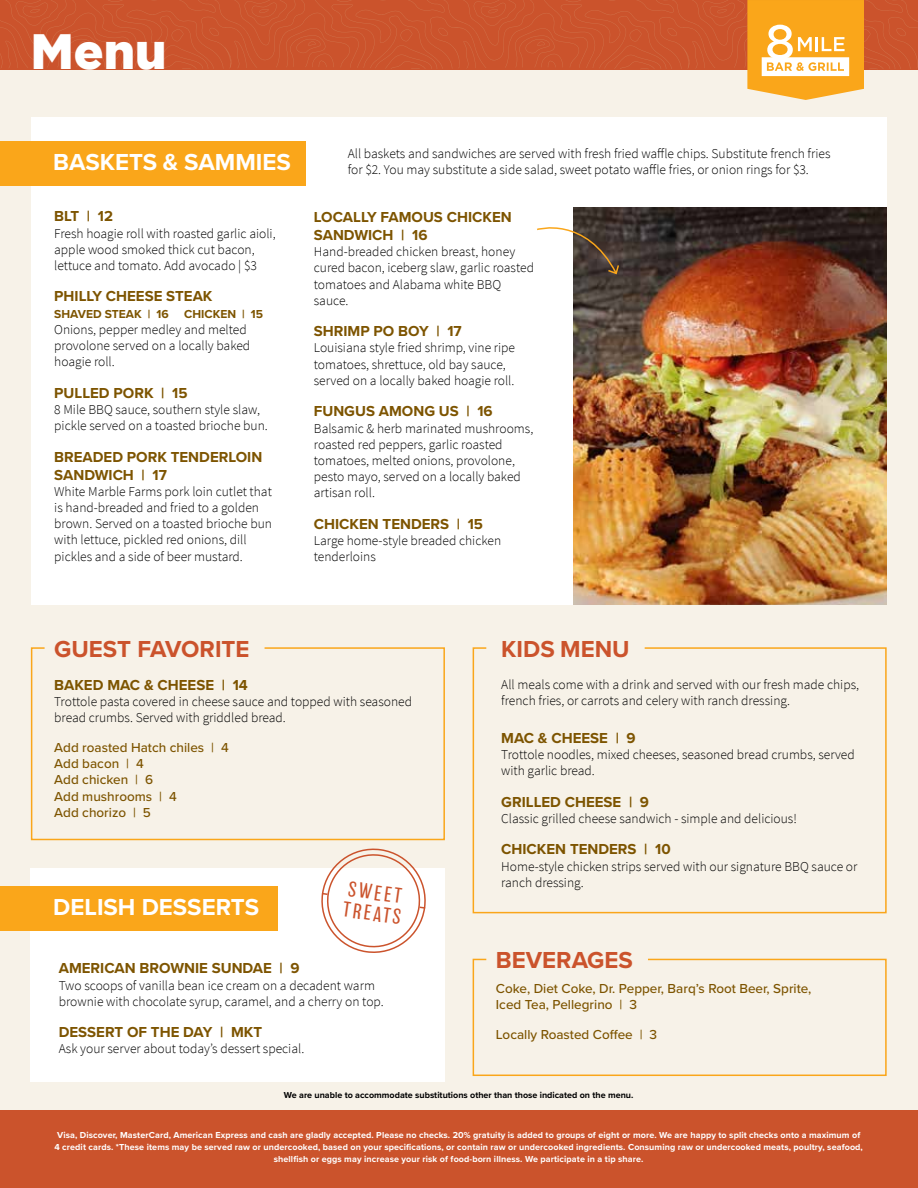
<style>
.page{position:relative;width:918px;height:1188px;background:#f7f2e8}
.page>*{position:absolute;margin:0;border:0;box-sizing:border-box;transform-origin:0 0}
.t1{font:900 49.5px "Gotham";color:#fff}
.t2{font:700 24px "Proxima Nova";color:#cb532c}
.t3{font:700 24px "Proxima Nova";color:#fff}
.t4{font:200 19.65px/20.9px "Balboa";color:#cb532c}
.t5{font:700 15px/18px "Proxima Nova";color:#7d5400}
.t6{font:300 13.5px/16.2px "Source Sans Pro";color:#000}
.t7{font:500 13.5px/16.2px "Proxima Nova";color:#7d5400}
.t8{font:700 12px "Proxima Nova";color:#7d5400}
.t9{font:700 9px/12px "Proxima Nova";letter-spacing:.01em;color:#fff;text-align:center}
.t10{font:700 9px "Proxima Nova";color:#000}
</style>
<div class="page">
<div style="left:32px;top:117px;width:855px;height:488px;background:#fff"></div>
<img style="left:573px;top:208px;width:314px;height:397px">
<div style="left:0;top:1111px;width:918px;height:77px;background:#cb532c"></div>
<div style="left:30px;top:868px;width:415px;height:214px;background:#fff"></div>
<svg style="left:0;top:0;width:918px;height:100px"></svg>
<svg style="left:30px;top:647px;width:415px;height:194px"></svg>
<svg style="left:472px;top:958px;width:415px;height:118px"></svg>
<svg style="left:472px;top:647px;width:415px;height:267px"></svg>
<div style="left:0;top:886px;width:278px;height:45px;background:#faa61a"></div>
<div style="left:0;top:141px;width:306px;height:44px;background:#faa61a"></div>
<svg style="left:321px;top:848px;width:105px;height:105px"></svg>
<svg style="left:537px;top:215px;width:83px;height:60px"></svg>
<h1 class="t1" style="left:31px;top:23px;width:137px">Menu</h1>
<h2 class="t3" style="left:53px;top:144px;width:239px">BASKETS &amp; SAMMIES</h2>
<p class="t5" style="left:54px;top:207px;width:60px">BLT | 12</p>
<p class="t6" style="left:54px;top:225px;width:223px">Fresh hoagie roll with roasted garlic aioli, apple wood smoked thick cut bacon, lettuce and tomato. Add avocado | $3</p>
<p class="t5" style="left:54px;top:287px;width:160px">PHILLY CHEESE STEAK</p>
<p class="t8" style="left:54px;top:305px;width:116px">SHAVED STEAK | 16</p>
<p class="t8" style="left:184px;top:305px;width:81px">CHICKEN | 15</p>
<p class="t6" style="left:54px;top:321px;width:198px">Onions, pepper medley and melted provolone served on a locally baked hoagie roll.</p>
<p class="t5" style="left:54px;top:383px;width:135px">PULLED PORK | 15</p>
<p class="t6" style="left:54px;top:401px;width:215px">8 Mile BBQ sauce, southern style slaw, pickle served on a toasted brioche bun.</p>
<p class="t5" style="left:54px;top:447px;width:210px">BREADED PORK TENDERLOIN<br>SANDWICH | 17</p>
<p class="t6" style="left:54px;top:483px;width:219px">White Marble Farms pork loin cutlet that is hand-breaded and fried to a golden brown. Served on a toasted brioche bun with lettuce, pickled red onions, dill pickles and a side of beer mustard.</p>
<p class="t6" style="left:348px;top:146px;width:484px">All baskets and sandwiches are served with fresh fried waffle chips. Substitute french fries for $2. You may substitute a side salad, sweet potato waffle fries, or onion rings for $3.</p>
<p class="t5" style="left:314px;top:208px;width:199px">LOCALLY FAMOUS CHICKEN<br>SANDWICH | 16</p>
<p class="t6" style="left:314px;top:244px;width:222px">Hand-breaded chicken breast, honey cured bacon, iceberg slaw, garlic roasted tomatoes and Alabama white BBQ sauce.</p>
<p class="t5" style="left:314px;top:322px;width:149px">SHRIMP PO BOY | 17</p>
<p class="t6" style="left:314px;top:340px;width:203px">Louisiana style fried shrimp, vine ripe tomatoes, shrettuce, old bay sauce, served on a locally baked hoagie roll.</p>
<p class="t5" style="left:314px;top:402px;width:180px">FUNGUS AMONG US | 16</p>
<p class="t6" style="left:314px;top:420px;width:221px">Balsamic &amp; herb marinated mushrooms, roasted red peppers, garlic roasted tomatoes, melted onions, provolone, pesto mayo, served on a locally baked artisan roll.</p>
<p class="t5" style="left:314px;top:515px;width:171px">CHICKEN TENDERS | 15</p>
<p class="t6" style="left:314px;top:533px;width:189px">Large home-style breaded chicken tenderloins</p>
<h2 class="t2" style="left:54px;top:631px;width:197px">GUEST FAVORITE</h2>
<h2 class="t2" style="left:501px;top:631px;width:130px">KIDS MENU</h2>
<p class="t5" style="left:54px;top:676px;width:195px">BAKED MAC &amp; CHEESE | 14</p>
<p class="t6" style="left:54px;top:694px;width:359px">Trottole pasta covered in cheese sauce and topped with seasoned bread crumbs. Served with griddled bread.</p>
<p class="t7" style="left:54px;top:739px;width:176px">Add roasted Hatch chiles | 4<br>Add bacon | 4<br>Add chicken | 6<br>Add mushrooms | 4<br>Add chorizo | 5</p>
<h2 class="t3" style="left:53px;top:889px;width:207px">DELISH DESSERTS</h2>
<h3 class="t4" style="left:347px;top:878px;width:60px;rotate:8deg">SWEET<br>TREATS</h3>
<p class="t5" style="left:59px;top:959px;width:242px">AMERICAN BROWNIE SUNDAE | 9</p>
<p class="t6" style="left:59px;top:977px;width:326px">Two scoops of vanilla bean ice cream on a decadent warm brownie with chocolate syrup, caramel, and a cherry on top.</p>
<p class="t5" style="left:59px;top:1023px;width:205px">DESSERT OF THE DAY | MKT</p>
<p class="t6" style="left:59px;top:1041px;width:247px">Ask your server about today’s dessert special.</p>
<p class="t6" style="left:501px;top:676px;width:359px">All meals come with a drink and served with our fresh made chips, french fries, or carrots and celery with ranch dressing.</p>
<p class="t5" style="left:501px;top:728px;width:136px">MAC &amp; CHEESE | 9</p>
<p class="t6" style="left:501px;top:746px;width:355px">Trottole noodles, mixed cheeses, seasoned bread crumbs, served with garlic bread.</p>
<p class="t5" style="left:501px;top:792px;width:149px">GRILLED CHEESE | 9</p>
<p class="t6" style="left:501px;top:810px;width:297px">Classic grilled cheese sandwich - simple and delicious!</p>
<p class="t5" style="left:501px;top:840px;width:171px">CHICKEN TENDERS | 10</p>
<p class="t6" style="left:501px;top:858px;width:358px">Home-style chicken strips served with our signature BBQ sauce or ranch dressing.</p>
<h2 class="t2" style="left:496px;top:942px;width:139px">BEVERAGES</h2>
<p class="t7" style="left:496px;top:980px;width:317px">Coke, Diet Coke, Dr. Pepper, Barq’s Root Beer, Sprite,<br>Iced Tea, Pellegrino | 3</p>
<p class="t7" style="left:496px;top:1026px;width:163px">Locally Roasted Coffee | 3</p>
<p class="t10" style="left:284px;top:1089px;width:351px">We are unable to accommodate substitutions other than those indicated on the menu.</p>
<p class="t9" style="left:54px;top:1129px;width:810px">Visa, Discover, MasterCard, American Express and cash are gladly accepted. Please no checks. 20% gratuity is added to groups of eight or more. We are happy to split checks onto a maximum of<br>4 credit cards. *These items may be served raw or undercooked, based on your specifications, or contain raw or undercooked ingredients. Consuming raw or undercooked meats, poultry, seafood, shellfish or eggs may increase your risk of food-born illness. We participate in a tip share.</p>
</div>
